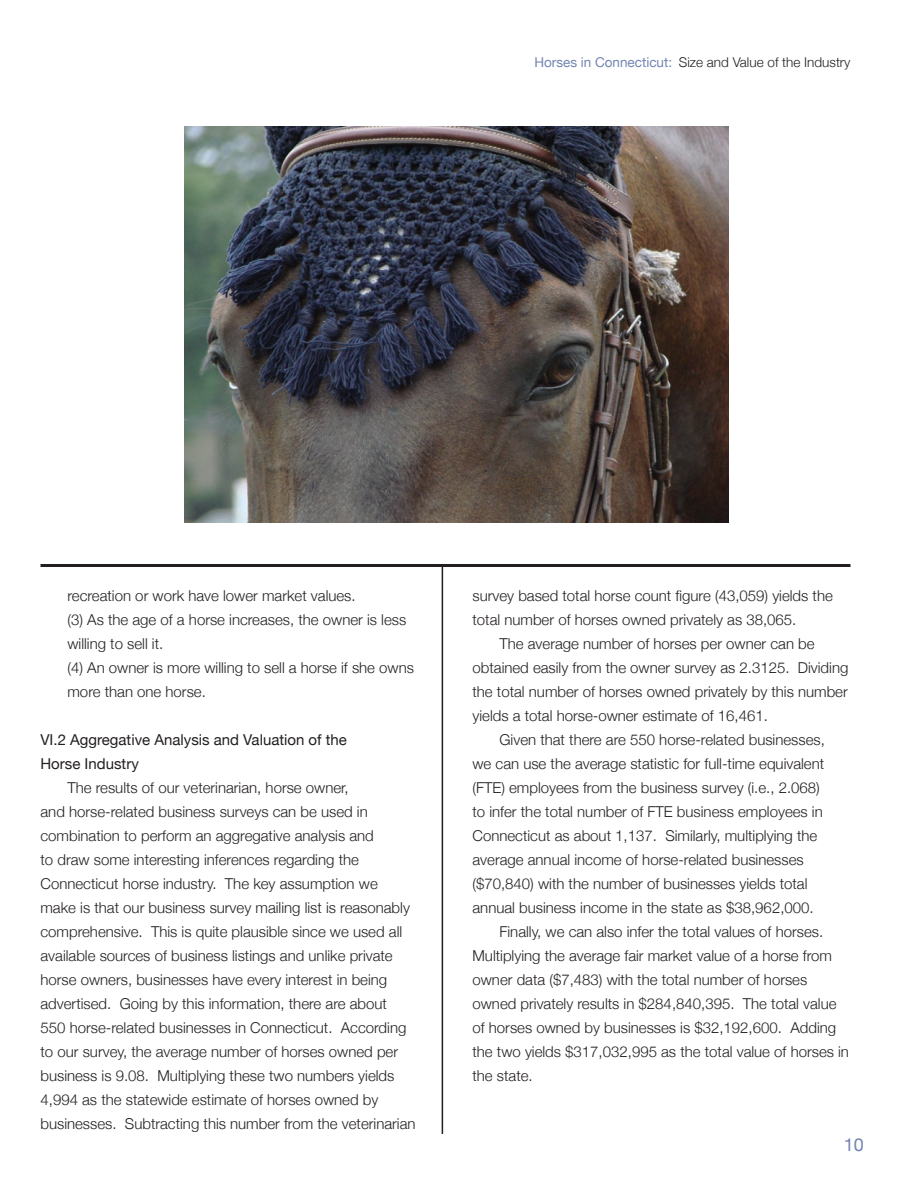
<style>
.page{position:relative;width:918px;height:1188px;background:#fff}
.page>*{position:absolute;margin:0;border:0;box-sizing:border-box;transform-origin:0 0}
.t1{font:18px "Helvetica Neue";color:#7183b1}
.t2{font:300 15px/24px "Helvetica Neue";color:#231f20}
.t3{font:15px/24px "Helvetica Neue";color:#231f20}
.t4{font:300 13.5px "Helvetica Neue";color:#231f20}
.s1{font-weight:400;color:#7385b2}
</style>
<div class="page">
<hr style="left:442px;top:566px;width:1px;height:568px;background:#231f20">
<hr style="left:40px;top:564px;width:810px;height:3px;background:#231f20">
<img style="left:184px;top:126px;width:545px;height:397px">
<p class="t4" style="left:534px;top:54px;width:318px"><span class="s1">Horses in Connecticut:</span> Size and Value of the Industry</p>
<p class="t2" style="left:68px;top:583px;width:348px">recreation or work have lower market values.<br>(3) As the age of a horse increases, the owner is less willing to sell it.<br>(4) An owner is more willing to sell a horse if she owns more than one horse.</p>
<p class="t3" style="left:40px;top:727px;width:308px">VI.2 Aggregative Analysis and Valuation of the<br>Horse Industry</p>
<p class="t2" style="left:40px;top:775px;width:377px;text-indent:27px">The results of our veterinarian, horse owner,<br>and horse-related business surveys can be used in combination to perform an aggregative analysis and<br>to draw some interesting inferences regarding the Connecticut horse industry. The key assumption we make is that our business survey mailing list is reasonably comprehensive. This is quite plausible since we used all available sources of business listings and unlike private horse owners, businesses have every interest in being advertised. Going by this information, there are about 550 horse-related businesses in Connecticut. According to our survey, the average number of horses owned per business is 9.08. Multiplying these two numbers yields 4,994 as the statewide estimate of horses owned by businesses. Subtracting this number from the veterinarian</p>
<p class="t2" style="left:472px;top:583px;width:362px">survey based total horse count figure (43,059) yields the total number of horses owned privately as 38,065.</p>
<p class="t2" style="left:500px;top:631px;width:317px">The average number of horses per owner can be</p>
<p class="t2" style="left:472px;top:655px;width:377px">obtained easily from the owner survey as 2.3125. Dividing</p>
<p class="t2" style="left:472px;top:679px;width:377px">the total number of horses owned privately by this number</p>
<p class="t2" style="left:472px;top:703px;width:297px">yields a total horse-owner estimate of 16,461.</p>
<p class="t2" style="left:500px;top:727px;width:327px">Given that there are 550 horse-related businesses,</p>
<p class="t2" style="left:472px;top:751px;width:353px">we can use the average statistic for full-time equivalent</p>
<p class="t2" style="left:472px;top:775px;width:349px">(FTE) employees from the business survey (i.e., 2.068)</p>
<p class="t2" style="left:472px;top:799px;width:352px">to infer the total number of FTE business employees in</p>
<p class="t2" style="left:472px;top:823px;width:346px">Connecticut as about 1,137. Similarly, multiplying the</p>
<p class="t2" style="left:472px;top:847px;width:333px">average annual income of horse-related businesses</p>
<p class="t2" style="left:472px;top:871px;width:337px">($70,840) with the number of businesses yields total</p>
<p class="t2" style="left:472px;top:895px;width:343px">annual business income in the state as $38,962,000.</p>
<p class="t2" style="left:500px;top:919px;width:325px">Finally, we can also infer the total values of horses.</p>
<p class="t2" style="left:472px;top:943px;width:361px">Multiplying the average fair market value of a horse from</p>
<p class="t2" style="left:472px;top:967px;width:336px">owner data ($7,483) with the total number of horses</p>
<p class="t2" style="left:472px;top:991px;width:366px">owned privately results in $284,840,395. The total value</p>
<p class="t2" style="left:472px;top:1015px;width:365px">of horses owned by businesses is $32,192,600. Adding</p>
<p class="t2" style="left:472px;top:1039px;width:378px">the two yields $317,032,995 as the total value of horses in</p>
<p class="t2" style="left:472px;top:1063px;width:62px">the state.</p>
<p class="t1" style="left:844px;top:1134px;width:22px">10</p>
</div>
